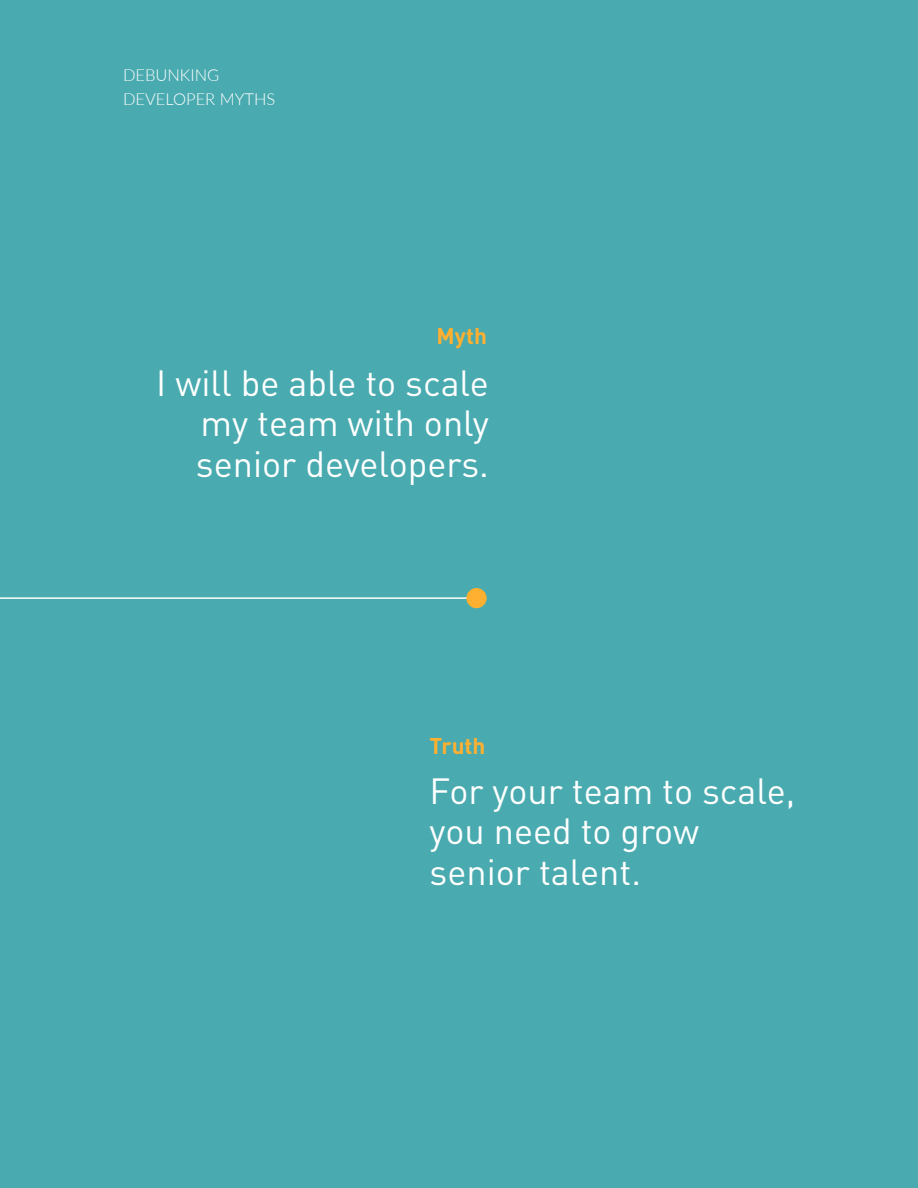
<style>
.page{position:relative;width:918px;height:1188px;background:#49aaaf}
.page>*{position:absolute;margin:0;border:0;box-sizing:border-box;transform-origin:0 0}
.Section{font:36px/40.5px "DIN Pro";color:#fff;text-align:justify}
.Myth_Header{font:700 22.5px "DIN Pro";color:#ffb030}
.Section-2{font:300 16.5px/24px "Lato";color:#fff}
</style>
<div class="page">
<hr style="left:0;top:597px;width:472px;height:2px;background:#fff">
<div style="left:466px;top:588px;width:21px;height:20px;background:#ffb030;border-radius:50%"></div>
<p class="Section-2" style="left:123px;top:62px;width:154px">DEBUNKING<br>DEVELOPER MYTHS</p>
<p class="Myth_Header" style="left:437px;top:319px;width:52px">Myth</p>
<p class="Section" style="left:196px;top:360px;width:295px;text-indent:-40px">I will be able to scale my team with only senior developers.</p>
<p class="Myth_Header" style="left:430px;top:728px;width:57px">Truth</p>
<p class="Section" style="left:430px;top:768px;width:367px;text-align:left">For your team to scale, you need to grow senior talent.</p>
</div>
